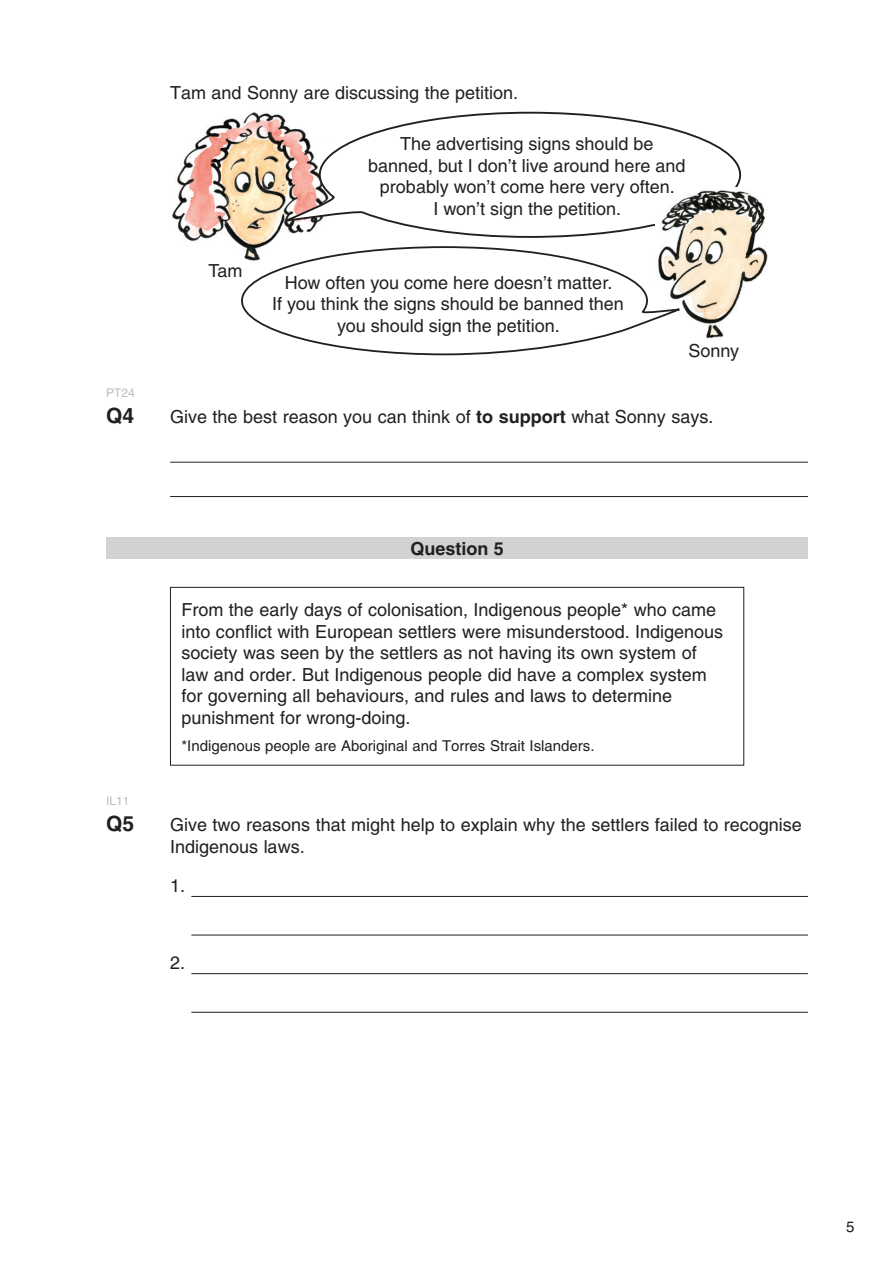
<style>
.page{position:relative;width:893px;height:1263px;background:#fff}
.page>*{position:absolute;margin:0;border:0;box-sizing:border-box;transform-origin:0 0}
.t1{font:700 21px "Helvetica";color:#231f20}
.t2{font:18px/21.6px "Helvetica";color:#231f20;text-align:center}
.t3{font:700 18px "Helvetica";color:#231f20}
.t4{font:15px "Helvetica";color:#231f20}
.t5{font:12px "Helvetica";color:#bcbdc0}
.s1{font-weight:700}
</style>
<div class="page">
<hr style="left:170px;top:462px;width:638px;height:1px;background:#231f20">
<hr style="left:170px;top:496px;width:638px;height:1px;background:#231f20">
<hr style="left:191px;top:896px;width:617px;height:1px;background:#231f20">
<hr style="left:191px;top:935px;width:617px;height:1px;background:#231f20">
<hr style="left:191px;top:973px;width:617px;height:1px;background:#231f20">
<hr style="left:191px;top:1012px;width:617px;height:1px;background:#231f20">
<img style="left:172px;top:112px;width:112px;height:133px">
<svg style="left:284px;top:111px;width:458px;height:127px"></svg>
<img style="left:655px;top:188px;width:113px;height:151px">
<svg style="left:241px;top:245px;width:440px;height:111px"></svg>
<div style="left:106px;top:538px;width:702px;height:21px;background:#d1d2d4"></div>
<div style="left:170px;top:587px;width:574px;height:178px;border:1px solid #231f20"></div>
<p class="t2" style="left:170px;top:82px;width:350px">Tam and Sonny are discussing the petition.</p>
<p class="t2" style="left:209px;top:260px;width:35px">Tam</p>
<p class="t2" style="left:368px;top:133px;width:319px">The advertising signs should be banned, but I don’t live around here and probably won’t come here very often.<br>I won’t sign the petition.</p>
<p class="t2" style="left:272px;top:271px;width:353px">How often you come here doesn’t matter.<br>If you think the signs should be banned then you should sign the petition.</p>
<p class="t2" style="left:688px;top:340px;width:52px">Sonny</p>
<p class="t5" style="left:106px;top:386px;width:30px">PT24</p>
<p class="t1" style="left:106px;top:403px;width:30px">Q4</p>
<p class="t2" style="left:170px;top:406px;width:545px">Give the best reason you can think of <span class="s1">to support</span> what Sonny says.</p>
<p class="t3" style="left:410px;top:538px;width:95px">Question 5</p>
<p class="t2" style="left:181px;top:599px;width:543px;text-align:left">From the early days of colonisation, Indigenous people* who came into conflict with European settlers were misunderstood. Indigenous society was seen by the settlers as not having its own system of law and order. But Indigenous people did have a complex system for governing all behaviours, and rules and laws to determine punishment for wrong-doing.</p>
<p class="t4" style="left:181px;top:736px;width:415px">*Indigenous people are Aboriginal and Torres Strait Islanders.</p>
<p class="t5" style="left:106px;top:794px;width:25px">IL11</p>
<p class="t1" style="left:106px;top:811px;width:30px">Q5</p>
<p class="t2" style="left:170px;top:814px;width:633px;text-align:left">Give two reasons that might help to explain why the settlers failed to recognise<br>Indigenous laws.</p>
<p class="t2" style="left:170px;top:874px;width:17px">1.</p>
<p class="t2" style="left:170px;top:952px;width:17px">2.</p>
<p class="t4" style="left:846px;top:1218px;width:10px">5</p>
</div>
